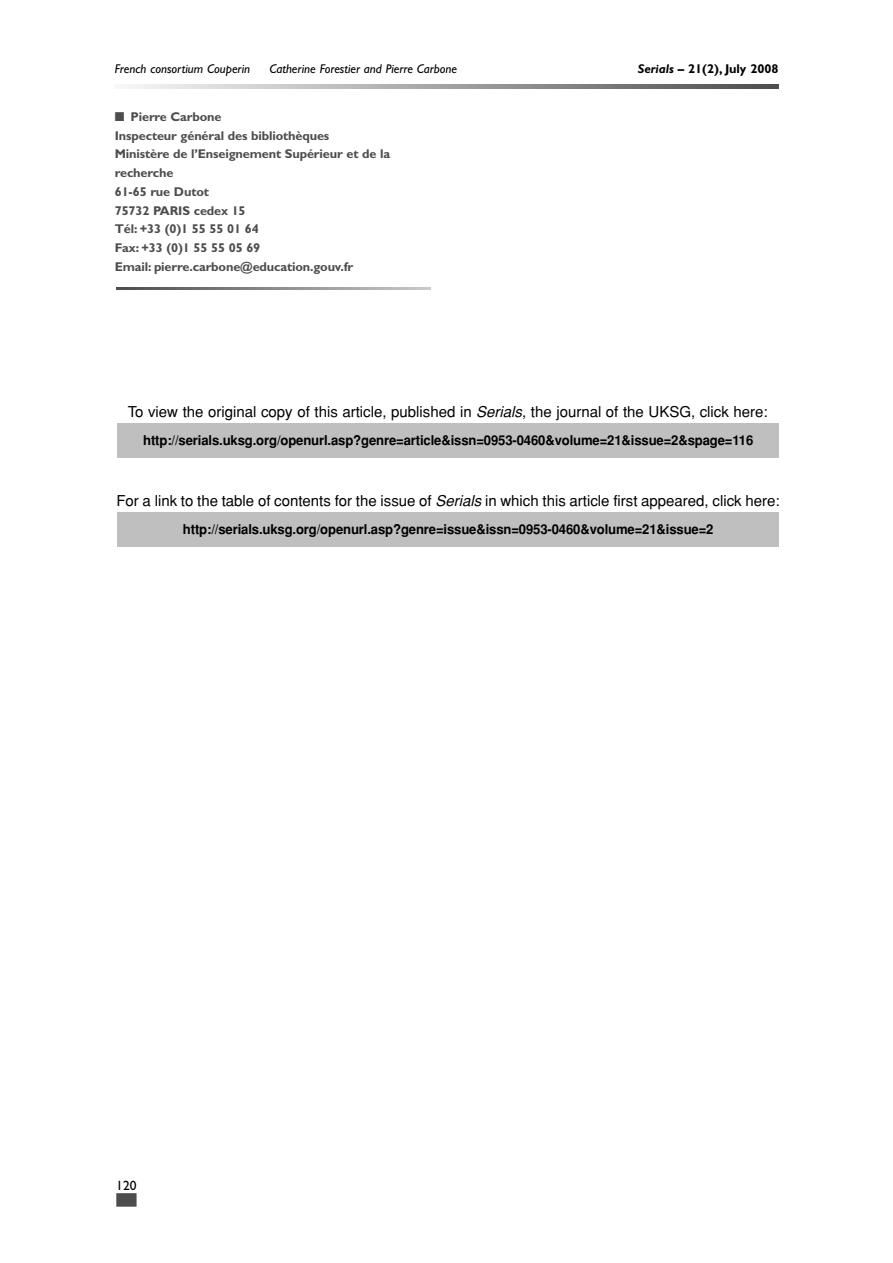
<style>
.page{position:relative;width:893px;height:1263px;background:#fff}
.page>*{position:absolute;margin:0;border:0;box-sizing:border-box;transform-origin:0 0}
.t1{font:15px "Helvetica";color:#000}
.t2{font:700 13.5px "Helvetica";letter-spacing:-.01em;color:#000}
.t3{font:13.5px "Gill Sans";color:#000}
.t4{font:700 12.75px/18.8px "Gill Sans";letter-spacing:-.01em;color:#4d4d4d}
.t5{font:italic 12.75px "Gill Sans";color:#000}
.t6{font:700 12.75px "Gill Sans";color:#000}
.s1{font-style:italic}
</style>
<div class="page">
<svg style="left:130px;top:85px;width:648px;height:3px;background:#a0a0a0"></svg>
<div style="left:116px;top:1193px;width:20px;height:14px;background:#4d4d4d"></div>
<svg style="left:116px;top:287px;width:315px;height:3px"></svg>
<div style="left:117px;top:423px;width:662px;height:35px;background:#bfbfbf"></div>
<div style="left:117px;top:512px;width:662px;height:34px;background:#bfbfbf"></div>
<p class="t5" style="left:115px;top:64px;width:137px">French consortium Couperin</p>
<p class="t5" style="left:269px;top:64px;width:189px">Catherine Forestier and Pierre Carbone</p>
<p class="t6" style="left:637px;top:64px;width:142px"><span class="s1">Serials</span> – 21(2), July 2008</p>
<p class="t4" style="left:115px;top:109px;width:277px">■ Pierre Carbone<br>Inspecteur général des bibliothèques<br>Ministère de l’Enseignement Supérieur et de la recherche<br>61-65 rue Dutot<br>75732 PARIS cedex 15<br>Tél: +33 (0)1 55 55 01 64<br>Fax: +33 (0)1 55 55 05 69<br>Email: pierre.carbone@education.gouv.fr</p>
<p class="t1" style="left:128px;top:407px;width:641px">To view the original copy of this article, published in <span class="s1">Serials</span>, the journal of the UKSG, click here:</p>
<p class="t2" style="left:143px;top:435px;width:611px">http://serials.uksg.org/openurl.asp?genre=article&amp;issn=0953-0460&amp;volume=21&amp;issue=2&amp;spage=116</p>
<p class="t1" style="left:116px;top:495px;width:664px">For a link to the table of contents for the issue of <span class="s1">Serials</span> in which this article first appeared, click here:</p>
<p class="t2" style="left:183px;top:524px;width:532px">http://serials.uksg.org/openurl.asp?genre=issue&amp;issn=0953-0460&amp;volume=21&amp;issue=2</p>
<p class="t3" style="left:116px;top:1181px;width:22px">120</p>
</div>
